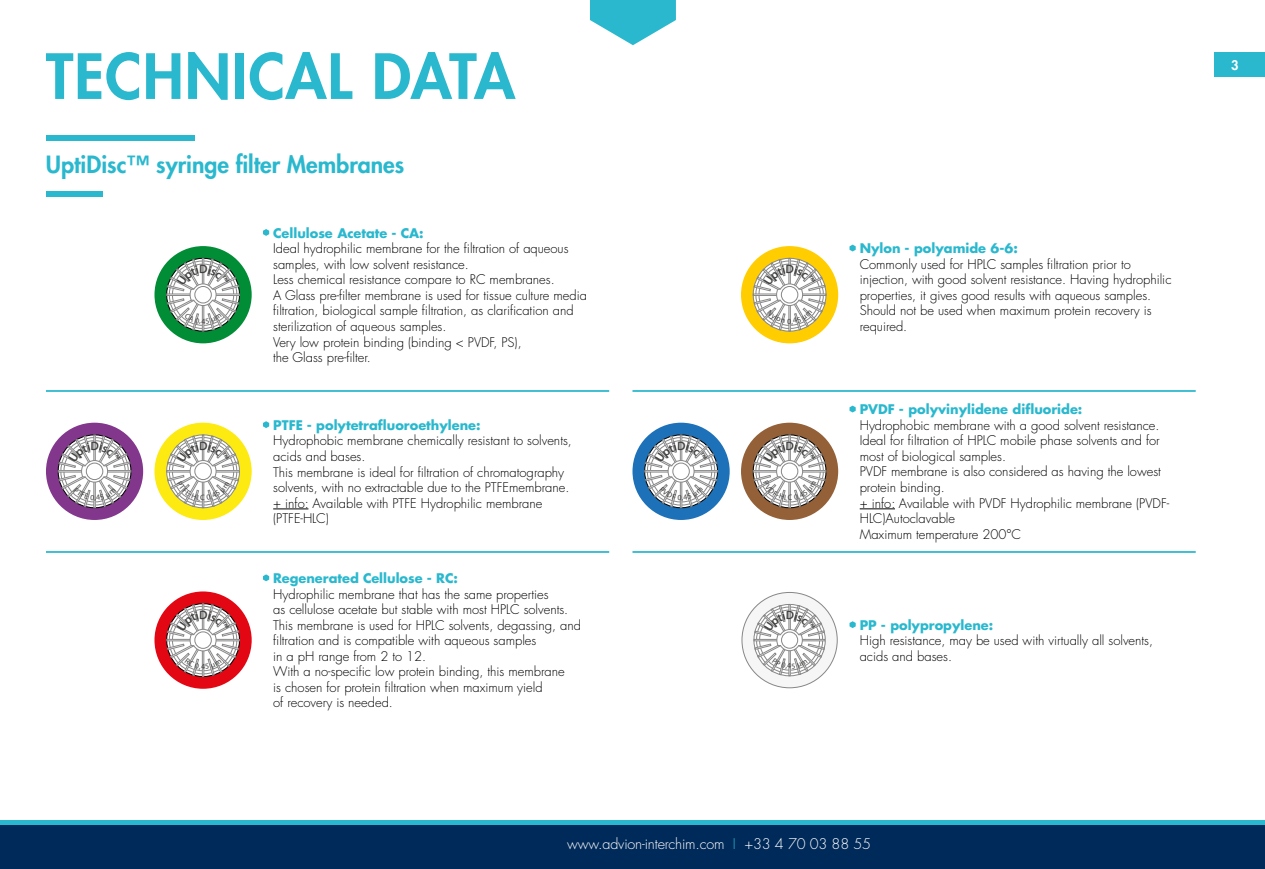
<style>
.page{position:relative;width:1265px;height:869px;background:#fff}
.page>*{position:absolute;margin:0;border:0;box-sizing:border-box;transform-origin:0 0}
.t1{font:800 60.55px "Futura LT Pro";letter-spacing:.02em;color:#29b8ce}
.t2{font:800 23.1px "Futura LT Pro";color:#29b8ce}
.t3{font:300 14.35px "Futura LT Pro";letter-spacing:-.01em;color:#fff}
.t4{font:300 12.95px/15.6px "Futura LT Pro";color:#000}
.t5{font:700 12.95px "Futura LT Pro";color:#29b8ce}
.t6{font:800 12.95px "Futura LT Pro";color:#fff}
.s1{color:#29b8ce}
</style>
<div class="page">
<div style="left:1215px;top:52px;width:50px;height:25px;background:#29b8ce"></div>
<svg style="left:590px;top:0;width:86px;height:45px"></svg>
<div style="left:0;top:822px;width:1265px;height:46px;background:#002a5a"></div>
<hr style="left:0;top:820px;width:1265px;height:4px;background:#29b8ce">
<div style="left:46px;top:191px;width:57px;height:5px;background:#29b8ce"></div>
<div style="left:46px;top:135px;width:148px;height:5px;background:#29b8ce"></div>
<div style="left:154px;top:246px;width:98px;height:97px;background:#008d36;border-radius:50%"></div>
<div style="left:202px;top:258px;width:2px;height:73px;border:1px solid #878787"></div>
<div style="left:741px;top:246px;width:97px;height:97px;background:#ffcd00;border-radius:50%"></div>
<div style="left:789px;top:258px;width:1px;height:73px;border:1px solid #878787"></div>
<div style="left:753px;top:294px;width:73px;height:1px;border:1px solid #878787"></div>
<div style="left:154px;top:591px;width:98px;height:97px;background:#e30613;border-radius:50%"></div>
<div style="left:202px;top:603px;width:2px;height:73px;border:1px solid #878787"></div>
<div style="left:742px;top:592px;width:95px;height:95px;background:#f6f6f6;border-radius:50%"></div>
<div style="left:789px;top:604px;width:1px;height:71px;border:1px solid #878787"></div>
<div style="left:754px;top:639px;width:71px;height:1px;border:1px solid #878787"></div>
<div style="left:46px;top:422px;width:97px;height:97px;background:#82368c;border-radius:50%"></div>
<div style="left:94px;top:434px;width:1px;height:73px;border:1px solid #878787"></div>
<div style="left:58px;top:470px;width:73px;height:2px;border:1px solid #878787"></div>
<div style="left:632px;top:422px;width:98px;height:97px;background:#1d71b8;border-radius:50%"></div>
<div style="left:680px;top:434px;width:2px;height:73px;border:1px solid #878787"></div>
<div style="left:154px;top:422px;width:98px;height:97px;background:#fcea10;border-radius:50%"></div>
<div style="left:202px;top:434px;width:2px;height:73px;border:1px solid #878787"></div>
<div style="left:741px;top:422px;width:97px;height:97px;background:#936037;border-radius:50%"></div>
<div style="left:789px;top:434px;width:1px;height:73px;border:1px solid #878787"></div>
<div style="left:753px;top:470px;width:73px;height:2px;border:1px solid #878787"></div>
<svg style="left:263px;top:229px;width:6px;height:7px"></svg>
<svg style="left:850px;top:244px;width:6px;height:7px"></svg>
<svg style="left:263px;top:574px;width:6px;height:7px"></svg>
<svg style="left:850px;top:621px;width:6px;height:6px"></svg>
<hr style="left:273px;top:508px;width:35px;height:1px;background:#000">
<svg style="left:263px;top:421px;width:6px;height:7px"></svg>
<hr style="left:860px;top:508px;width:35px;height:1px;background:#000">
<svg style="left:850px;top:405px;width:6px;height:7px"></svg>
<hr style="left:46px;top:390px;width:563px;height:1px;background:#29b8ce">
<hr style="left:632px;top:390px;width:564px;height:1px;background:#29b8ce">
<hr style="left:46px;top:551px;width:563px;height:1px;background:#29b8ce">
<hr style="left:632px;top:551px;width:564px;height:1px;background:#29b8ce">
<svg style="left:167px;top:259px;width:72px;height:71px"></svg>
<svg style="left:754px;top:259px;width:71px;height:71px"></svg>
<svg style="left:167px;top:604px;width:72px;height:71px"></svg>
<svg style="left:755px;top:605px;width:69px;height:69px"></svg>
<svg style="left:59px;top:435px;width:71px;height:71px"></svg>
<svg style="left:645px;top:435px;width:72px;height:71px"></svg>
<svg style="left:167px;top:435px;width:72px;height:71px"></svg>
<svg style="left:754px;top:435px;width:71px;height:71px"></svg>
<h1 class="t1" style="left:46px;top:30px;width:471px">TECHNICAL DATA</h1>
<h2 class="t2" style="left:46px;top:147px;width:360px">UptiDisc™ syringe filter Membranes</h2>
<p class="t5" style="left:273px;top:223px;width:152px">Cellulose Acetate - CA:</p>
<p class="t4" style="left:273px;top:240px;width:315px">Ideal hydrophilic membrane for the filtration of aqueous samples, with low solvent resistance.<br>Less chemical resistance compare to RC membranes.<br>A Glass pre-filter membrane is used for tissue culture media filtration, biological sample filtration, as clarification and sterilization of aqueous samples.<br>Very low protein binding (binding &lt; PVDF, PS),<br>the Glass pre-filter.</p>
<p class="t5" style="left:860px;top:238px;width:160px">Nylon - polyamide 6-6:</p>
<p class="t4" style="left:860px;top:256px;width:313px">Commonly used for HPLC samples filtration prior to injection, with good solvent resistance. Having hydrophilic properties, it gives good results with aqueous samples.<br>Should not be used when maximum protein recovery is required.</p>
<p class="t5" style="left:273px;top:415px;width:209px">PTFE - polytetrafluoroethylene:</p>
<p class="t4" style="left:273px;top:433px;width:300px">Hydrophobic membrane chemically resistant to solvents, acids and bases.<br>This membrane is ideal for filtration of chromatography solvents, with no extractable due to the PTFEmembrane. + info: Available with PTFE Hydrophilic membrane (PTFE-HLC)</p>
<p class="t5" style="left:273px;top:568px;width:186px">Regenerated Cellulose - RC:</p>
<p class="t4" style="left:273px;top:586px;width:309px">Hydrophilic membrane that has the same properties<br>as cellulose acetate but stable with most HPLC solvents.<br>This membrane is used for HPLC solvents, degassing, and filtration and is compatible with aqueous samples<br>in a pH range from 2 to 12.<br>With a no-specific low protein binding, this membrane<br>is chosen for protein filtration when maximum yield<br>of recovery is needed.</p>
<p class="t5" style="left:860px;top:399px;width:224px">PVDF - polyvinylidene difluoride:</p>
<p class="t4" style="left:860px;top:417px;width:311px">Hydrophobic membrane with a good solvent resistance.<br>Ideal for filtration of HPLC mobile phase solvents and for most of biological samples.<br>PVDF membrane is also considered as having the lowest protein binding.<br>+ info: Available with PVDF Hydrophilic membrane (PVDF-HLC)Autoclavable<br>Maximum temperature 200°C</p>
<p class="t5" style="left:860px;top:614px;width:135px">PP - polypropylene:</p>
<p class="t4" style="left:860px;top:632px;width:295px">High resistance, may be used with virtually all solvents, acids and bases.</p>
<p class="t3" style="left:567px;top:834px;width:306px">www.advion-interchim.com <span class="s1">I</span> +33 4 70 03 88 55</p>
<p class="t6" style="left:1231px;top:56px;width:9px">3</p>
</div>
